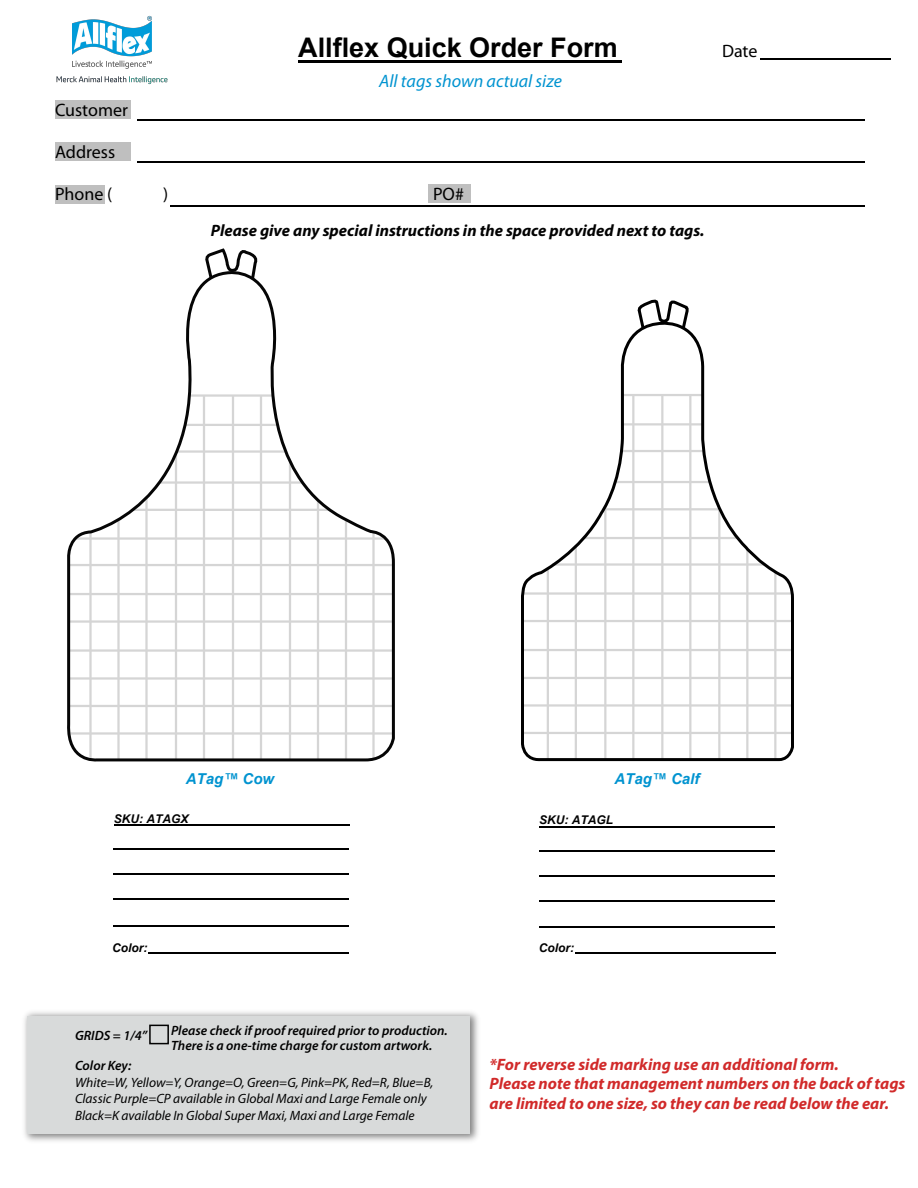
<style>
.page{position:relative;width:918px;height:1188px;background:#fff}
.page>*{position:absolute;margin:0;border:0;box-sizing:border-box;transform-origin:0 0}
.t1{font:700 27px "Arial";color:#000}
.t2{font:18px "Myriad Pro";color:#000}
.t3{font:italic 18px "Myriad Pro";color:#0093d0}
.t4{font:italic 700 16.5px/19.8px "Myriad Pro";color:#d12a2a}
.t5{font:italic 700 16.5px "Myriad Pro";color:#020202}
.t6{font:italic 700 15px "Arial";color:#0093d0}
.t7{font:italic 13.5px/16.2px "Myriad Pro";color:#000}
.t8{font:italic 600 13.5px/15px "Myriad Pro";color:#000}
.t9{font:italic 700 12px "Arial";color:#020202}
.t10{font:italic 700 12px "Arial";color:#000}
</style>
<div class="page">
<img style="left:24px;top:1012px;width:454px;height:129px">
<div style="left:27px;top:1016px;width:443px;height:118px;background:#d8dada"></div>
<div style="left:55px;top:100px;width:76px;height:18px;background:#bfbfbf"></div>
<div style="left:55px;top:142px;width:76px;height:19px;background:#bfbfbf"></div>
<div style="left:55px;top:185px;width:50px;height:19px;background:#bfbfbf"></div>
<div style="left:428px;top:184px;width:42px;height:18px;background:#bfbfbf"></div>
<hr style="left:298px;top:60px;width:323px;height:3px;background:#000">
<hr style="left:138px;top:119px;width:727px;height:2px;background:#000">
<hr style="left:138px;top:161px;width:727px;height:1px;background:#000">
<hr style="left:171px;top:205px;width:694px;height:2px;background:#000">
<hr style="left:760px;top:58px;width:131px;height:2px;background:#000">
<div style="left:149px;top:1025px;width:20px;height:19px;border:2px solid #020202"></div>
<hr style="left:114px;top:848px;width:235px;height:2px;background:#000">
<hr style="left:114px;top:825px;width:236px;height:1px;background:#000">
<hr style="left:114px;top:873px;width:235px;height:2px;background:#000">
<hr style="left:114px;top:899px;width:235px;height:1px;background:#000">
<hr style="left:114px;top:925px;width:235px;height:2px;background:#000">
<hr style="left:148px;top:952px;width:201px;height:2px;background:#000">
<hr style="left:539px;top:850px;width:236px;height:1px;background:#000">
<hr style="left:539px;top:826px;width:236px;height:1px;background:#000">
<hr style="left:539px;top:875px;width:236px;height:1px;background:#000">
<hr style="left:539px;top:900px;width:236px;height:1px;background:#000">
<hr style="left:539px;top:927px;width:236px;height:1px;background:#000">
<hr style="left:575px;top:953px;width:201px;height:1px;background:#000">
<svg style="left:67px;top:281px;width:328px;height:481px"></svg>
<svg style="left:204px;top:248px;width:55px;height:45px"></svg>
<svg style="left:521px;top:331px;width:273px;height:431px"></svg>
<svg style="left:636px;top:299px;width:54px;height:50px"></svg>
<img style="left:56px;top:15px;width:112px;height:70px">
<h1 class="t1" style="left:298px;top:30px;width:321px">Allflex Quick Order Form</h1>
<h2 class="t3" style="left:379px;top:70px;width:184px">All tags shown actual size</h2>
<h2 class="t2" style="left:55px;top:99px;width:74px">Customer</h2>
<h2 class="t2" style="left:55px;top:141px;width:62px">Address</h2>
<h2 class="t2" style="left:55px;top:183px;width:59px">Phone (</h2>
<h2 class="t2" style="left:163px;top:183px;width:7px">)</h2>
<h2 class="t2" style="left:433px;top:183px;width:32px">PO#</h2>
<p class="t5" style="left:211px;top:220px;width:495px">Please give any special instructions in the space provided next to tags.</p>
<h2 class="t2" style="left:722px;top:40px;width:37px">Date</h2>
<p class="t6" style="left:186px;top:769px;width:90px">ATag™ Cow</p>
<p class="t6" style="left:614px;top:769px;width:87px">ATag™ Calf</p>
<p class="t9" style="left:114px;top:811px;width:76px">SKU: ATAGX</p>
<p class="t10" style="left:112px;top:939px;width:37px">Color:</p>
<p class="t8" style="left:75px;top:1027px;width:74px">GRIDS = 1/4”</p>
<p class="t8" style="left:171px;top:1023px;width:278px">Please check if proof required prior to production.<br>There is a one-time charge for custom artwork.</p>
<p class="t9" style="left:539px;top:812px;width:75px">SKU: ATAGL</p>
<p class="t10" style="left:539px;top:940px;width:37px">Color:</p>
<p class="t8" style="left:75px;top:1057px;width:58px">Color Key:</p>
<p class="t7" style="left:75px;top:1074px;width:360px">White=W, Yellow=Y, Orange=O, Green=G, Pink=PK, Red=R, Blue=B,<br>Classic Purple=CP available in Global Maxi and Large Female only<br>Black=K available In Global Super Maxi, Maxi and Large Female</p>
<p class="t4" style="left:489px;top:1054px;width:418px">*For reverse side marking use an additional form.<br>Please note that management numbers on the back of tags are limited to one size, so they can be read below the ear.</p>
</div>
